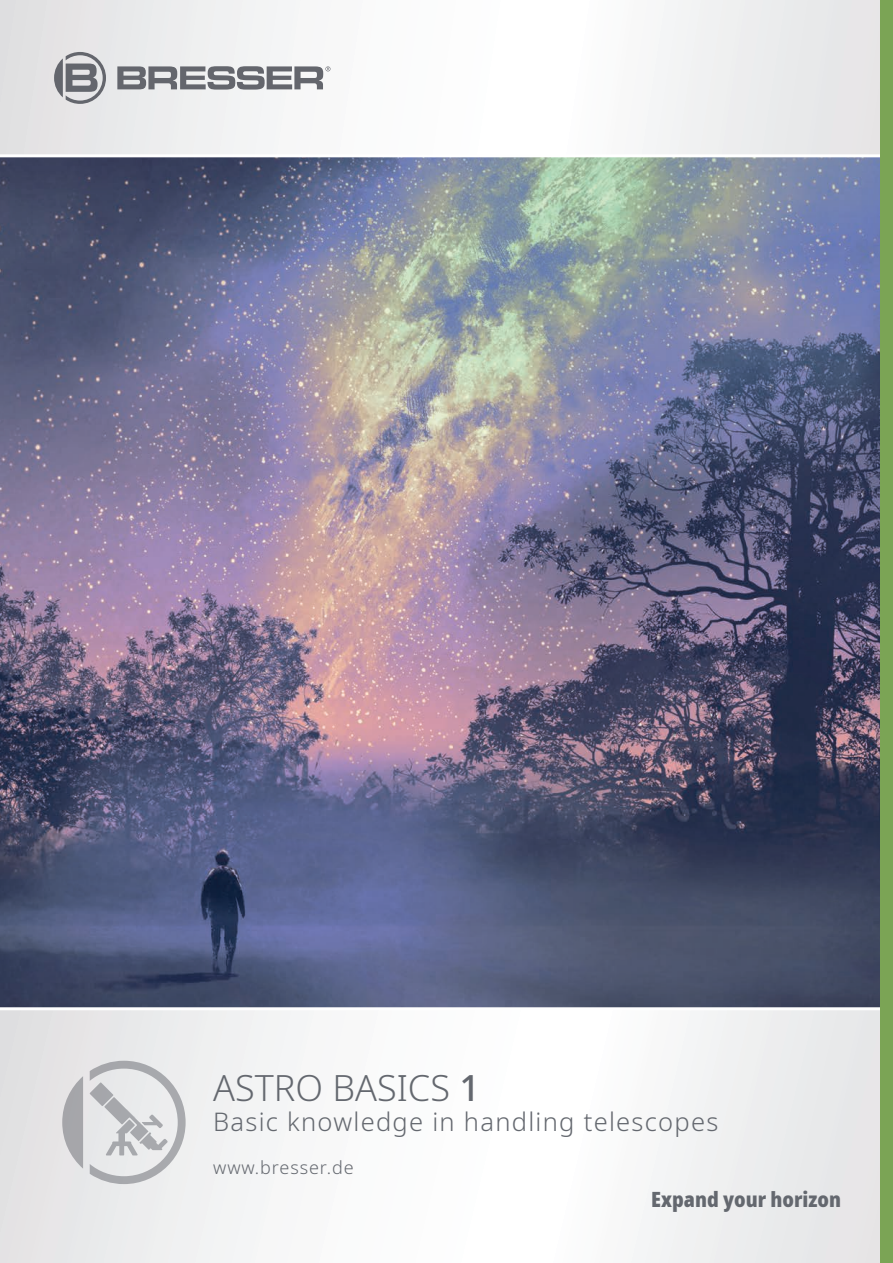
<style>
.page{position:relative;width:893px;height:1263px;background:#fff}
.page>*{position:absolute;margin:0;border:0;box-sizing:border-box;transform-origin:0 0}
.t1{font:300 36px "Noto Sans";color:#64686f}
.t2{font:300 25.5px "Noto Sans";letter-spacing:.05em;color:#64686f}
.t3{font:900 condensed 21px "Noto Sans";color:#64686f}
.t4{font:300 18px "Noto Sans";letter-spacing:.05em;color:#64686f}
.s1{font-weight:500}
</style>
<div class="page">
<svg style="left:0;top:1010px;width:880px;height:253px"></svg>
<svg style="left:0;top:0;width:880px;height:154px"></svg>
<img style="left:0;top:154px;width:880px;height:854px">
<div style="left:880px;top:0;width:13px;height:1263px;background:#7ba455"></div>
<svg style="left:117px;top:66px;width:213px;height:24px"></svg>
<svg style="left:54px;top:52px;width:52px;height:52px;background:#a9a9ad"></svg>
<svg style="left:62px;top:1076px;width:21px;height:93px;background:#bababd"></svg>
<svg style="left:90px;top:1061px;width:96px;height:123px;background:#d5d6d8"></svg>
<p class="t1" style="left:213px;top:1062px;width:268px">ASTRO BASICS <span class="s1">1</span></p>
<p class="t2" style="left:213px;top:1104px;width:507px">Basic knowledge in handling telescopes</p>
<p class="t4" style="left:213px;top:1155px;width:142px">www.bresser.de</p>
<p class="t3" style="left:651px;top:1183px;width:191px">Expand your horizon</p>
</div>
